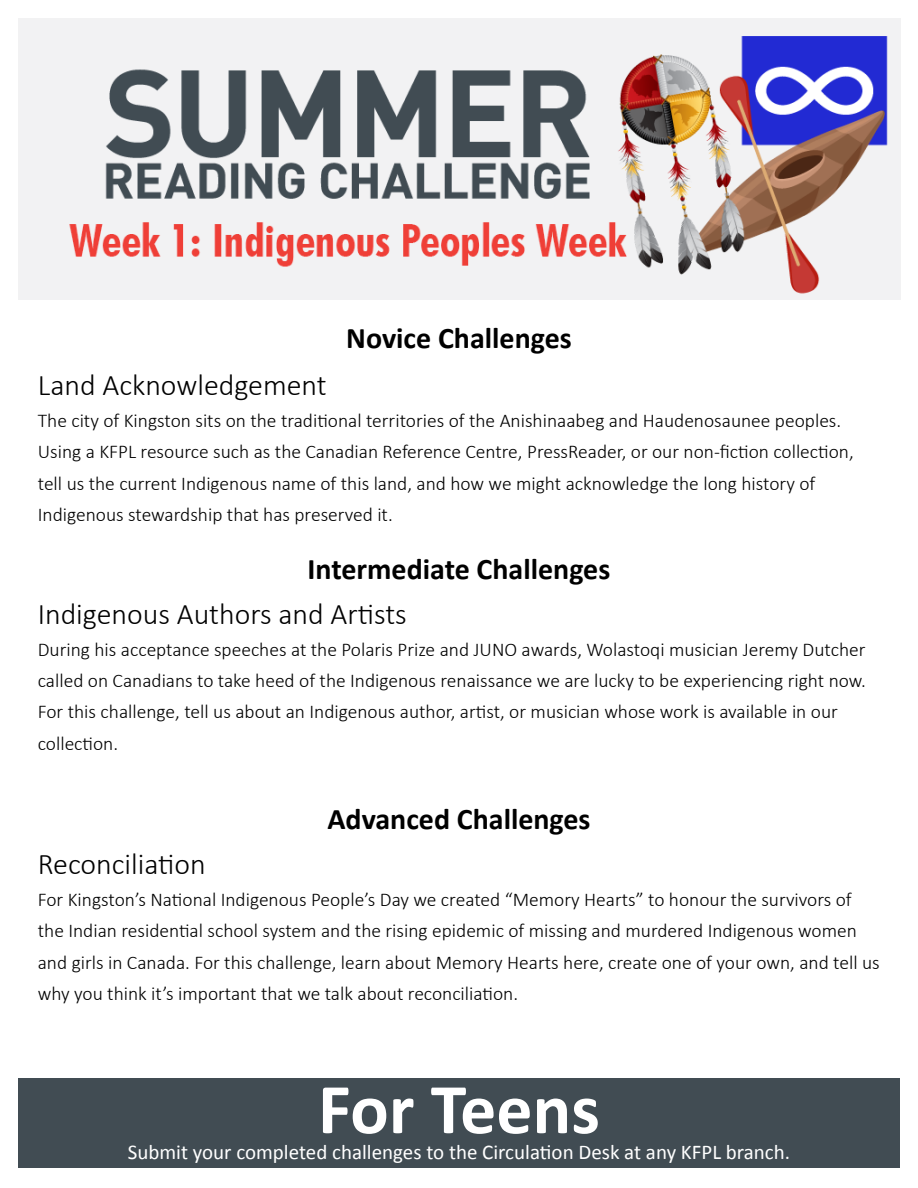
<style>
.page{position:relative;width:918px;height:1188px;background:#fff}
.page>*{position:absolute;margin:0;border:0;box-sizing:border-box;transform-origin:0 0}
.t1{font:700 72px "Calibri";color:#fff}
.t2{font:300 30px "Calibri";color:#000}
.t3{font:700 30px "Calibri";color:#000}
.t4{font:21px "Calibri";color:#fff}
.t5{font:300 19.5px/31.5px "Calibri";color:#000}
</style>
<div class="page">
<img style="left:18px;top:18px;width:882px;height:281px">
<div style="left:18px;top:1078px;width:882px;height:90px;background:#414c53"></div>
<h2 class="t3" style="left:346px;top:319px;width:227px">Novice Challenges</h2>
<h2 class="t2" style="left:38px;top:367px;width:291px">Land Acknowledgement</h2>
<p class="t5" style="left:38px;top:404px;width:818px">The city of Kingston sits on the traditional territories of the Anishinaabeg and Haudenosaunee peoples.<br>Using a KFPL resource such as the Canadian Reference Centre, PressReader, or our non-fiction collection, tell us the current Indigenous name of this land, and how we might acknowledge the long history of Indigenous stewardship that has preserved it.</p>
<h2 class="t3" style="left:308px;top:550px;width:304px">Intermediate Challenges</h2>
<h2 class="t2" style="left:38px;top:595px;width:371px">Indigenous Authors and Artists</h2>
<p class="t5" style="left:38px;top:632px;width:830px">During his acceptance speeches at the Polaris Prize and JUNO awards, Wolastoqi musician Jeremy Dutcher called on Canadians to take heed of the Indigenous renaissance we are lucky to be experiencing right now.<br>For this challenge, tell us about an Indigenous author, artist, or musician whose work is available in our collection.</p>
<h2 class="t3" style="left:327px;top:800px;width:265px">Advanced Challenges</h2>
<h2 class="t2" style="left:38px;top:846px;width:169px">Reconciliation</h2>
<p class="t5" style="left:38px;top:883px;width:843px">For Kingston’s National Indigenous People’s Day we created “Memory Hearts” to honour the survivors of the Indian residential school system and the rising epidemic of missing and murdered Indigenous women and girls in Canada. For this challenge, learn about Memory Hearts here, create one of your own, and tell us why you think it’s important that we talk about reconciliation.</p>
<h1 class="t1" style="left:318px;top:1063px;width:283px">For Teens</h1>
<p class="t4" style="left:128px;top:1139px;width:664px">Submit your completed challenges to the Circulation Desk at any KFPL branch.</p>
</div>
